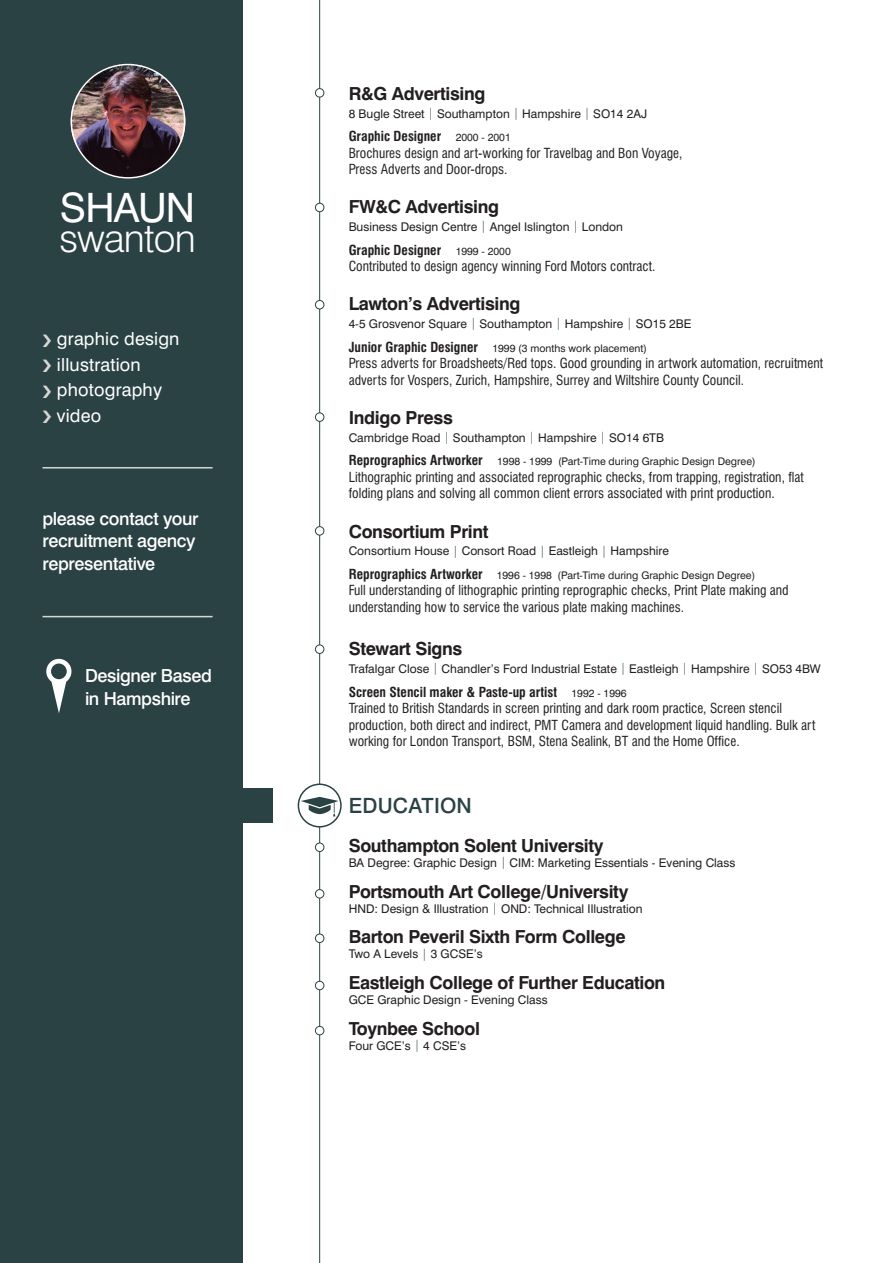
<style>
.page{position:relative;width:893px;height:1263px;background:#fff}
.page>*{position:absolute;margin:0;border:0;box-sizing:border-box;transform-origin:0 0}
.t1{font:40.5px "Swiss 721 BT";letter-spacing:-.02em;color:#fff}
.t2{font:300 39px "Swiss 721 BT";letter-spacing:-.02em;color:#fff}
.t3{font:500 21px "Swiss 721 BT";letter-spacing:.01em;color:#2b4244}
.t4{font:700 18px "Swiss 721 BT";letter-spacing:-.02em;color:#231f20}
.t5{font:500 18px/22.5px "Swiss 721 BT";letter-spacing:-.02em;color:#fff}
.t6{font:18px/25.5px "Swiss 721 BT";letter-spacing:.01em;color:#fff}
.A-Section_Head{font:condensed 13.5px/16.5px "Swiss 721 BT";color:#231f20}
.A-Section_Head-2{font:700 condensed 13.5px "Swiss 721 BT";color:#231f20}
.t7{font:12px "Swiss 721 BT";color:#231f20}
.A-Section_Head-3{font:10.5px "Swiss 721 BT";color:#231f20}
.s1{font-weight:300;color:#2b4244}
</style>
<div class="page">
<div style="left:0;top:0;width:242px;height:1263px;background:#2b4244"></div>
<hr style="left:319px;top:0;width:1px;height:1263px;background:#2b4244">
<div style="left:315px;top:89px;width:9px;height:8px;background:#fff;border-radius:50%"></div>
<div style="left:315px;top:88px;width:9px;height:9px;border:1px solid #2b4244;border-radius:50%"></div>
<div style="left:315px;top:203px;width:9px;height:9px;background:#fff;border-radius:50%"></div>
<div style="left:315px;top:203px;width:9px;height:9px;border:1px solid #2b4244;border-radius:50%"></div>
<div style="left:315px;top:300px;width:9px;height:9px;background:#fff;border-radius:50%"></div>
<div style="left:315px;top:300px;width:9px;height:9px;border:1px solid #2b4244;border-radius:50%"></div>
<div style="left:315px;top:413px;width:9px;height:8px;background:#fff;border-radius:50%"></div>
<div style="left:315px;top:412px;width:9px;height:10px;border:1px solid #2b4244;border-radius:50%"></div>
<div style="left:315px;top:527px;width:9px;height:8px;background:#fff;border-radius:50%"></div>
<div style="left:315px;top:526px;width:9px;height:9px;border:1px solid #2b4244;border-radius:50%"></div>
<div style="left:315px;top:645px;width:9px;height:8px;background:#fff;border-radius:50%"></div>
<div style="left:315px;top:644px;width:9px;height:10px;border:1px solid #2b4244;border-radius:50%"></div>
<svg style="left:298px;top:784px;width:43px;height:43px"></svg>
<svg style="left:301px;top:797px;width:37px;height:19px"></svg>
<div style="left:298px;top:783px;width:44px;height:44px;border:2px solid #2b4244;border-radius:50%"></div>
<div style="left:315px;top:843px;width:9px;height:8px;background:#fff;border-radius:50%"></div>
<div style="left:315px;top:843px;width:9px;height:9px;border:1px solid #2b4244;border-radius:50%"></div>
<div style="left:315px;top:889px;width:9px;height:9px;background:#fff;border-radius:50%"></div>
<div style="left:315px;top:889px;width:9px;height:9px;border:1px solid #2b4244;border-radius:50%"></div>
<div style="left:315px;top:934px;width:9px;height:8px;background:#fff;border-radius:50%"></div>
<div style="left:315px;top:934px;width:9px;height:9px;border:1px solid #2b4244;border-radius:50%"></div>
<div style="left:315px;top:981px;width:9px;height:9px;background:#fff;border-radius:50%"></div>
<div style="left:315px;top:981px;width:9px;height:9px;border:1px solid #2b4244;border-radius:50%"></div>
<div style="left:315px;top:1026px;width:9px;height:9px;background:#fff;border-radius:50%"></div>
<div style="left:315px;top:1026px;width:9px;height:9px;border:1px solid #2b4244;border-radius:50%"></div>
<svg style="left:46px;top:659px;width:25px;height:54px"></svg>
<div style="left:51px;top:663px;width:16px;height:16px;background:#2b4244;border-radius:50%"></div>
<img style="left:71px;top:64px;width:114px;height:115px;border-radius:57px">
<div style="left:71px;top:64px;width:114px;height:115px;border:2px solid #fff;border-radius:50%"></div>
<hr style="left:43px;top:467px;width:170px;height:1px;background:#d6d8d4">
<hr style="left:43px;top:616px;width:170px;height:1px;background:#d6d8d4">
<div style="left:238px;top:788px;width:34px;height:34px;background:#2b4244"></div>
<h1 class="t1" style="left:60px;top:183px;width:137px">SHAUN</h1>
<h2 class="t2" style="left:59px;top:215px;width:138px">swanton</h2>
<h3 class="t6" style="left:57px;top:326px;width:124px">graphic design illustration photography video</h3>
<h3 class="t5" style="left:43px;top:507px;width:157px">please contact your recruitment agency representative</h3>
<h3 class="t5" style="left:85px;top:664px;width:129px">Designer Based in Hampshire</h3>
<p class="t4" style="left:349px;top:82px;width:138px">R&amp;G Advertising</p>
<p class="t7" style="left:349px;top:106px;width:300px">8 Bugle Street <span class="s1">|</span> Southampton <span class="s1">|</span> Hampshire <span class="s1">|</span> SO14 2AJ</p>
<p class="A-Section_Head-2" style="left:349px;top:128px;width:94px">Graphic Designer</p>
<p class="A-Section_Head-3" style="left:456px;top:131px;width:57px">2000 - 2001</p>
<p class="A-Section_Head" style="left:349px;top:144px;width:335px">Brochures design and art-working for Travelbag and Bon Voyage,<br>Press Adverts and Door-drops.</p>
<p class="t4" style="left:349px;top:196px;width:152px">FW&amp;C Advertising</p>
<p class="t7" style="left:349px;top:220px;width:276px">Business Design Centre <span class="s1">|</span> Angel Islington <span class="s1">|</span> London</p>
<p class="A-Section_Head-2" style="left:349px;top:242px;width:94px">Graphic Designer</p>
<p class="A-Section_Head-3" style="left:456px;top:245px;width:57px">1999 - 2000</p>
<p class="A-Section_Head" style="left:349px;top:258px;width:308px">Contributed to design agency winning Ford Motors contract.</p>
<p class="t4" style="left:349px;top:293px;width:173px">Lawton’s Advertising</p>
<p class="t7" style="left:349px;top:317px;width:344px">4-5 Grosvenor Square <span class="s1">|</span> Southampton <span class="s1">|</span> Hampshire <span class="s1">|</span> SO15 2BE</p>
<p class="A-Section_Head-2" style="left:349px;top:339px;width:131px">Junior Graphic Designer</p>
<p class="A-Section_Head-3" style="left:492px;top:342px;width:156px">1999 (3 months work placement)</p>
<p class="A-Section_Head" style="left:349px;top:355px;width:476px">Press adverts for Broadsheets/Red tops. Good grounding in artwork automation, recruitment adverts for Vospers, Zurich, Hampshire, Surrey and Wiltshire County Council.</p>
<p class="t4" style="left:349px;top:407px;width:106px">Indigo Press</p>
<p class="t7" style="left:349px;top:430px;width:317px">Cambridge Road <span class="s1">|</span> Southampton <span class="s1">|</span> Hampshire <span class="s1">|</span> SO14 6TB</p>
<p class="A-Section_Head-2" style="left:349px;top:452px;width:136px">Reprographics Artworker</p>
<p class="A-Section_Head-3" style="left:497px;top:455px;width:260px">1998 - 1999 (Part-Time during Graphic Design Degree)</p>
<p class="A-Section_Head" style="left:349px;top:469px;width:457px">Lithographic printing and associated reprographic checks, from trapping, registration, flat folding plans and solving all common client errors associated with print production.</p>
<p class="t4" style="left:349px;top:520px;width:141px">Consortium Print</p>
<p class="t7" style="left:349px;top:544px;width:322px">Consortium House <span class="s1">|</span> Consort Road <span class="s1">|</span> Eastleigh <span class="s1">|</span> Hampshire</p>
<p class="A-Section_Head-2" style="left:349px;top:566px;width:136px">Reprographics Artworker</p>
<p class="A-Section_Head-3" style="left:497px;top:569px;width:260px">1996 - 1998 (Part-Time during Graphic Design Degree)</p>
<p class="A-Section_Head" style="left:349px;top:582px;width:441px">Full understanding of lithographic printing reprographic checks, Print Plate making and understanding how to service the various plate making machines.</p>
<p class="t4" style="left:349px;top:638px;width:115px">Stewart Signs</p>
<p class="t7" style="left:349px;top:661px;width:474px">Trafalgar Close <span class="s1">|</span> Chandler’s Ford Industrial Estate <span class="s1">|</span> Eastleigh <span class="s1">|</span> Hampshire <span class="s1">|</span> SO53 4BW</p>
<p class="A-Section_Head-2" style="left:349px;top:683px;width:210px">Screen Stencil maker &amp; Paste-up artist</p>
<p class="A-Section_Head-3" style="left:572px;top:686px;width:57px">1992 - 1996</p>
<p class="A-Section_Head" style="left:349px;top:700px;width:468px">Trained to British Standards in screen printing and dark room practice, Screen stencil production, both direct and indirect, PMT Camera and development liquid handling. Bulk art working for London Transport, BSM, Stena Sealink, BT and the Home Office.</p>
<p class="t3" style="left:349px;top:792px;width:125px">EDUCATION</p>
<p class="t4" style="left:349px;top:834px;width:256px">Southampton Solent University</p>
<p class="t7" style="left:349px;top:855px;width:388px">BA Degree: Graphic Design <span class="s1">|</span> CIM: Marketing Essentials - Evening Class</p>
<p class="t4" style="left:349px;top:880px;width:281px">Portsmouth Art College/University</p>
<p class="t7" style="left:349px;top:901px;width:295px">HND: Design &amp; Illustration <span class="s1">|</span> OND: Technical Illustration</p>
<p class="t4" style="left:349px;top:926px;width:279px">Barton Peveril Sixth Form College</p>
<p class="t7" style="left:349px;top:947px;width:136px">Two A Levels <span class="s1">|</span> 3 GCSE’s</p>
<p class="t4" style="left:349px;top:972px;width:318px">Eastleigh College of Further Education</p>
<p class="t7" style="left:349px;top:992px;width:200px">GCE Graphic Design - Evening Class</p>
<p class="t4" style="left:349px;top:1017px;width:133px">Toynbee School</p>
<p class="t7" style="left:349px;top:1038px;width:119px">Four GCE’s <span class="s1">|</span> 4 CSE’s</p>
</div>
